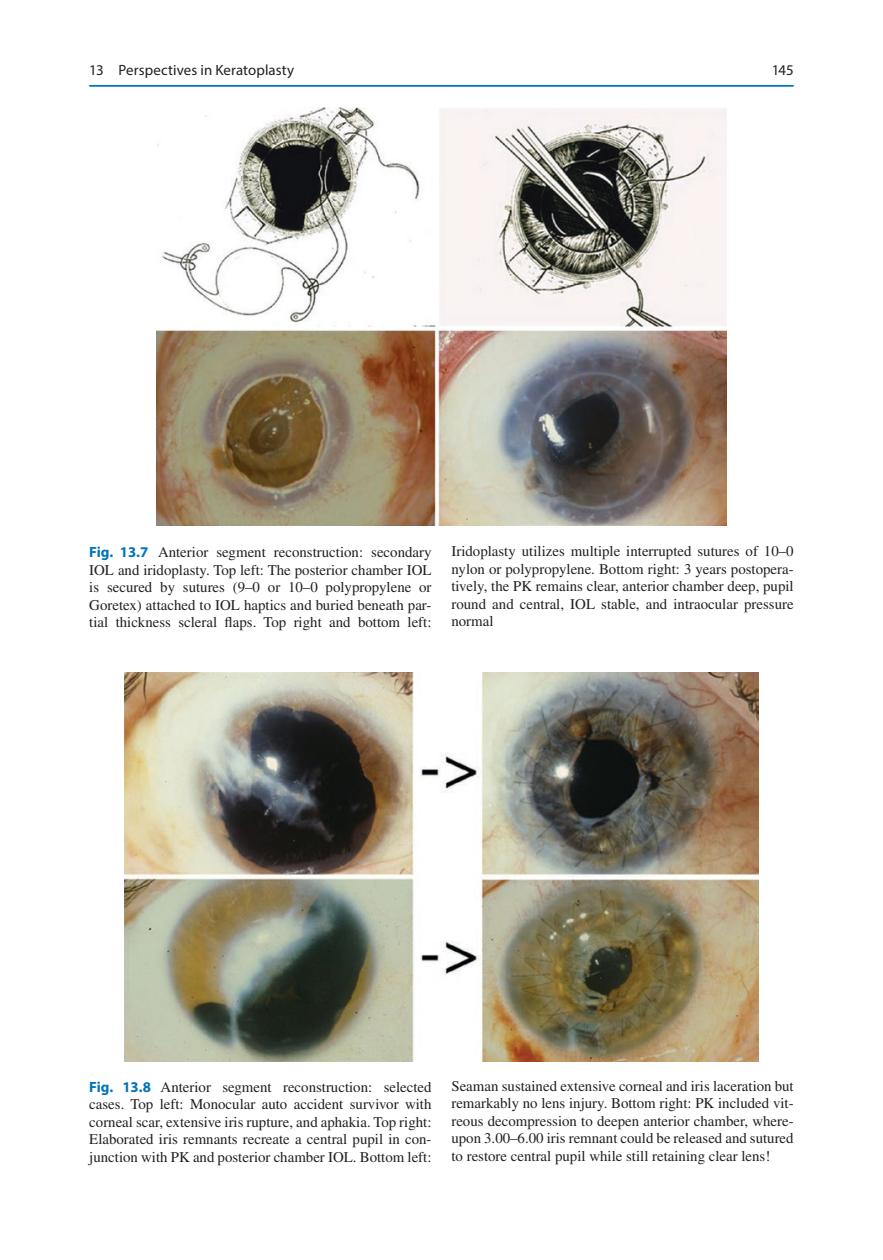
<style>
.page{position:relative;width:883px;height:1260px;background:#fff}
.page>*{position:absolute;margin:0;border:0;box-sizing:border-box;transform-origin:0 0}
.t1{font:14.88px/17.5px "Hbnbkg Times LT Std";color:#231f20;text-align:justify}
.t2{font:14.88px "Jgtpvt Myriad Pro";letter-spacing:.005em;color:#231f20}
.t3{font:14.88px "Gxwtly Myriad Pro";color:#231f20}
.s1{font-family:"Qsfxyr Myriad Pro";font-weight:700;color:#0073bc}
</style>
<div class="page">
<img style="left:156px;top:107px;width:571px;height:419px">
<img style="left:125px;top:672px;width:633px;height:389px">
<hr style="left:89px;top:85px;width:705px;height:2px;background:#0073bc">
<p class="t2" style="left:89px;top:61px;width:207px">13 Perspectives in Keratoplasty</p>
<p class="t3" style="left:772px;top:61px;width:23px">145</p>
<p class="t1" style="left:89px;top:544px;width:344px"><span class="s1">Fig. 13.7</span> Anterior segment reconstruction: secondary IOL and iridoplasty. Top left: The posterior chamber IOL is secured by sutures (9–0 or 10–0 polypropylene or Goretex) attached to IOL haptics and buried beneath par&shy;tial thickness scleral flaps. Top right and bottom left:</p>
<p class="t1" style="left:451px;top:543px;width:344px">Iridoplasty utilizes multiple interrupted sutures of 10–0 nylon or polypropylene. Bottom right: 3 years postopera&shy;tively, the PK remains clear, anterior chamber deep, pupil round and central, IOL stable, and intraocular pressure normal</p>
<p class="t1" style="left:89px;top:1078px;width:344px"><span class="s1">Fig. 13.8</span> Anterior segment reconstruction: selected cases. Top left: Monocular auto accident survivor with corneal scar, extensive iris rupture, and aphakia. Top right:<br>Elaborated iris remnants recreate a central pupil in con&shy;junction with PK and posterior chamber IOL. Bottom left:</p>
<p class="t1" style="left:451px;top:1077px;width:344px">Seaman sustained extensive corneal and iris laceration but remarkably no lens injury. Bottom right: PK included vit&shy;reous decompression to deepen anterior chamber, where&shy;upon 3.00–6.00 iris remnant could be released and sutured to restore central pupil while still retaining clear lens!</p>
</div>
